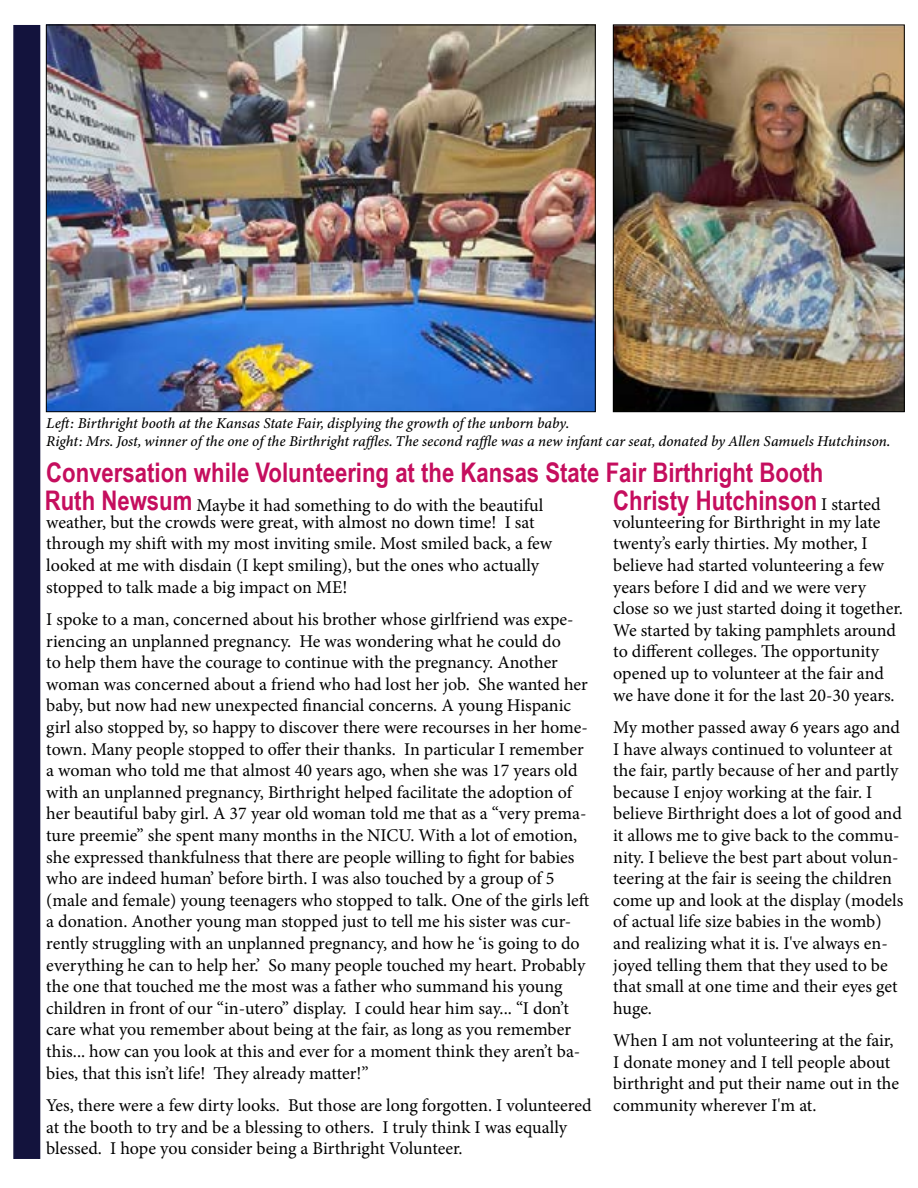
<style>
.page{position:relative;width:918px;height:1188px;background:#fff}
.page>*{position:absolute;margin:0;border:0;box-sizing:border-box;transform-origin:0 0}
.t1{font:700 27px "Arial Narrow";color:#c50e5e}
.t2{font:18px/21.6px "Minion Pro";letter-spacing:-.005em;color:#000}
.t3{font:italic 15px/18px "Minion Variable Concept";color:#000}
.s1{font-family:"Arial Narrow";font-weight:700;font-size:27px;color:#c50e5e}
.s2{font-family:"Minion Pro";font-weight:400;font-size:18px;color:#000}
</style>
<div class="page">
<div style="left:13px;top:25px;width:27px;height:1134px;background:#13133d;border:2px solid #13133d"></div>
<img style="left:48px;top:27px;width:546px;height:383px">
<img style="left:615px;top:27px;width:288px;height:383px">
<div style="left:613px;top:25px;width:292px;height:387px;border:1px solid #000"></div>
<p class="t3" style="left:46px;top:414px;width:845px">Left: Birthright booth at the Kansas State Fair, displying the growth of the unborn baby.<br>Right: Mrs. Jost, winner of the one of the Birthright raffles. The second raffle was a new infant car seat, donated by Allen Samuels Hutchinson.</p>
<h1 class="t1" style="left:46px;top:452px;width:779px">Conversation while Volunteering at the Kansas State Fair Birthright Booth</h1>
<p class="t2" style="left:45px;top:496px;width:500px;line-height:17.1px"><span class="s1">Ruth Newsum</span> Maybe it had something to do with the beautiful weather, but the crowds were great, with almost no down time! I sat</p>
<p class="t2" style="left:46px;top:533px;width:507px">through my shift with my most inviting smile. Most smiled back, a few looked at me with disdain (I kept smiling), but the ones who actually stopped to talk made a big impact on ME!</p>
<p class="t2" style="left:46px;top:609px;width:545px">I spoke to a man, concerned about his brother whose girlfriend was expe&shy;riencing an unplanned pregnancy. He was wondering what he could do<br>to help them have the courage to continue with the pregnancy. Another woman was concerned about a friend who had lost her job. She wanted her baby, but now had new unexpected financial concerns. A young Hispanic girl also stopped by, so happy to discover there were recourses in her home&shy;town. Many people stopped to offer their thanks. In particular I remember a woman who told me that almost 40 years ago, when she was 17 years old with an unplanned pregnancy, Birthright helped facilitate the adoption of her beautiful baby girl. A 37 year old woman told me that as a “very prema&shy;ture preemie” she spent many months in the NICU. With a lot of emotion, she expressed thankfulness that there are people willing to fight for babies who are indeed human’ before birth. I was also touched by a group of 5 (male and female) young teenagers who stopped to talk. One of the girls left a donation. Another young man stopped just to tell me his sister was cur&shy;rently struggling with an unplanned pregnancy, and how he ‘is going to do everything he can to help her.’ So many people touched my heart. Probably the one that touched me the most was a father who summand his young children in front of our “in-utero” display. I could hear him say... “I don’t care what you remember about being at the fair, as long as you remember this... how can you look at this and ever for a moment think they aren’t ba&shy;bies, that this isn’t life! They already matter!”</p>
<p class="t2" style="left:46px;top:1095px;width:547px">Yes, there were a few dirty looks. But those are long forgotten. I volunteered at the booth to try and be a blessing to others. I truly think I was equally blessed. I hope you consider being a Birthright Volunteer.</p>
<h1 class="t1" style="left:613px;top:480px;width:269px">Christy Hutchinson <span class="s2">I started</span></h1>
<p class="t2" style="left:613px;top:511px;width:291px">volunteering for Birthright in my late twenty’s early thirties. My mother, I believe had started volunteering a few years before I did and we were very close so we just started doing it together.<br>We started by taking pamphlets around to different colleges. The opportunity opened up to volunteer at the fair and we have done it for the last 20-30 years.</p>
<p class="t2" style="left:613px;top:717px;width:291px">My mother passed away 6 years ago and I have always continued to volunteer at the fair, partly because of her and partly because I enjoy working at the fair. I believe Birthright does a lot of good and it allows me to give back to the commu&shy;nity. I believe the best part about volun&shy;teering at the fair is seeing the children come up and look at the display (models of actual life size babies in the womb) and realizing what it is. I've always en&shy;joyed telling them that they used to be that small at one time and their eyes get huge.</p>
<p class="t2" style="left:613px;top:1030px;width:287px">When I am not volunteering at the fair, I donate money and I tell people about birthright and put their name out in the community wherever I'm at.</p>
</div>
